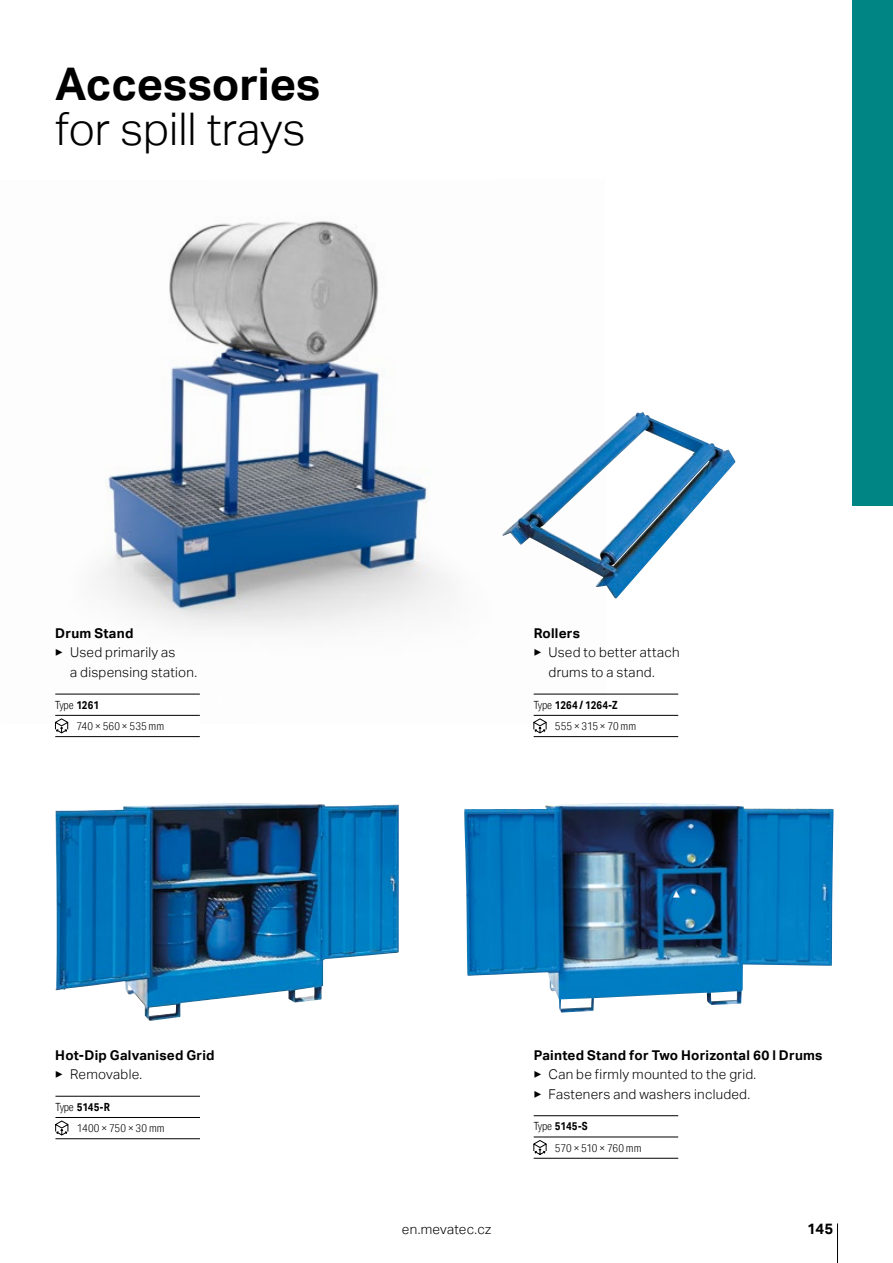
<style>
.page{position:relative;width:893px;height:1263px;background:#fff}
.page>*{position:absolute;margin:0;border:0;box-sizing:border-box;transform-origin:0 0}
.t1{font:300 45px "Aktiv Grotesk";color:#000}
.t2{font:700 45px "Aktiv Grotesk";letter-spacing:-.005em;color:#000}
.t3{font:700 15px "Aktiv Grotesk";color:#000}
.t4{font:300 13.5px/19.5px "Aktiv Grotesk";letter-spacing:.02em;color:#000}
.t5{font:700 13.5px "Aktiv Grotesk";letter-spacing:.015em;color:#000}
.t6{font:300 13.5px "Aktiv Grotesk";color:#fff}
.t7{font:300 11.25px/21.3px "Aktiv Grotesk Cd";letter-spacing:.01em;color:#000}
.s1{font-weight:700}
</style>
<div class="page">
<hr style="left:837px;top:1223px;width:1px;height:40px;background:#000">
<div style="left:853px;top:0;width:40px;height:505px;background:#008585"></div>
<img style="left:54px;top:221px;width:552px;height:503px">
<img style="left:502px;top:412px;width:233px;height:187px">
<svg style="left:55px;top:694px;width:145px;height:43px"></svg>
<svg style="left:533px;top:694px;width:145px;height:43px"></svg>
<img style="left:464px;top:803px;width:369px;height:210px">
<svg style="left:55px;top:1096px;width:145px;height:43px"></svg>
<hr style="left:534px;top:1115px;width:144px;height:1px;background:#000">
<hr style="left:534px;top:1158px;width:144px;height:1px;background:#000">
<svg style="left:533px;top:1116px;width:145px;height:42px"></svg>
<img style="left:55px;top:803px;width:344px;height:218px">
<h1 class="t2" style="left:55px;top:58px;width:267px">Accessories</h1>
<h1 class="t1" style="left:55px;top:103px;width:252px">for spill trays</h1>
<p class="t5" style="left:55px;top:625px;width:80px">Drum Stand</p>
<p class="t4" style="left:70px;top:643px;width:128px;text-indent:-15px">▶ Used primarily as<br>a dispensing station.</p>
<p class="t7" style="left:77px;top:694px;width:89px;text-indent:-21px">Type <span class="s1">1261<br></span>740 × 560 × 535 mm</p>
<p class="t5" style="left:55px;top:1047px;width:161px">Hot-Dip Galvanised Grid</p>
<p class="t4" style="left:55px;top:1064px;width:88px">▶ Removable.</p>
<p class="t7" style="left:77px;top:1096px;width:89px;text-indent:-21px">Type <span class="s1">5145-R<br></span>1400 × 750 × 30 mm</p>
<p class="t5" style="left:534px;top:625px;width:48px">Rollers</p>
<p class="t4" style="left:548px;top:643px;width:133px;text-indent:-15px">▶ Used to better attach drums to a stand.</p>
<p class="t7" style="left:555px;top:694px;width:83px;text-indent:-21px">Type <span class="s1">1264 / 1264-Z<br></span>555 × 315 × 70 mm</p>
<p class="t6" style="left:672px;top:887px;width:9px">▲</p>
<p class="t5" style="left:534px;top:1047px;width:290px">Painted Stand for Two Horizontal 60 l Drums</p>
<p class="t4" style="left:534px;top:1064px;width:224px">▶ Can be firmly mounted to the grid. ▶ Fasteners and washers included.</p>
<p class="t7" style="left:555px;top:1116px;width:88px;text-indent:-21px">Type <span class="s1">5145-S<br></span>570 × 510 × 760 mm</p>
<p class="t4" style="left:402px;top:1219px;width:91px">en.mevatec.cz</p>
<p class="t3" style="left:807px;top:1220px;width:28px">145</p>
</div>
